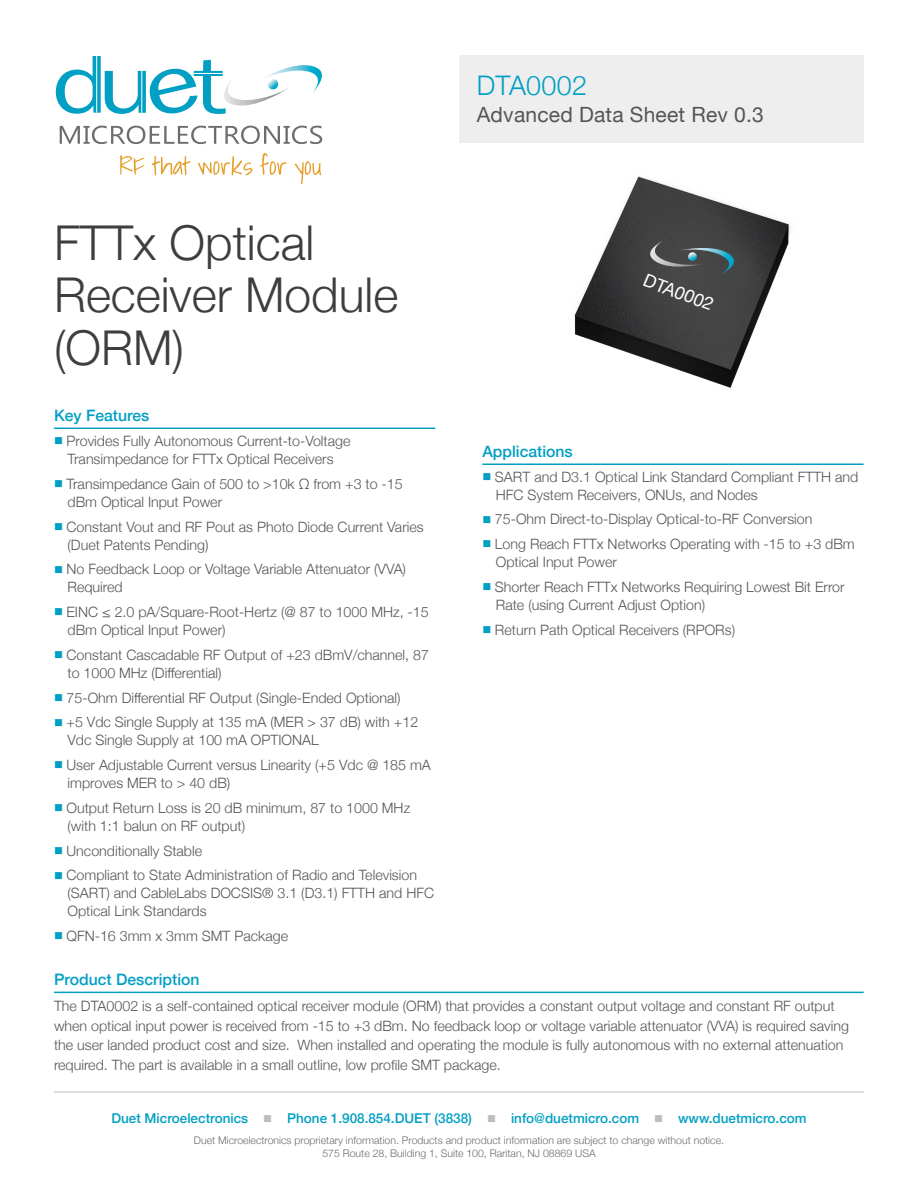
<style>
.page{position:relative;width:918px;height:1188px;background:#fff}
.page>*{position:absolute;margin:0;border:0;box-sizing:border-box;transform-origin:0 0}
.t1{font:300 48px/52.5px "Helvetica Neue";color:#3e3e3f}
.t2{font:300 27px "Helvetica Neue";letter-spacing:.01em;color:#009fc3}
.t3{font:21px "Helvetica Neue";letter-spacing:.01em;color:#545557}
.t4{font:18px "Helvetica Neue";color:#fff}
.t5{font:500 15.75px "Helvetica Neue";color:#009fc3}
.t6{font:300 14.25px/18px "Helvetica Neue";color:#545557}
.t7{font:500 13.5px "Helvetica Neue";color:#009fc3}
.t8{font:300 10.5px/13.5px "Helvetica Neue";color:#6c6d70;text-align:center}
.s1{color:#009fc3}
.s2{color:#bcbdc0}
</style>
<div class="page">
<hr style="left:54px;top:428px;width:381px;height:1px;background:#009fc3">
<hr style="left:482px;top:464px;width:382px;height:1px;background:#009fc3">
<hr style="left:54px;top:992px;width:810px;height:1px;background:#009fc3">
<div style="left:459px;top:55px;width:405px;height:88px;background:#eeeeef"></div>
<hr style="left:54px;top:1092px;width:810px;height:1px;background:#bcbdc0">
<svg style="left:60px;top:126px;width:262px;height:18px"></svg>
<svg style="left:56px;top:56px;width:266px;height:58px"></svg>
<hr style="left:96px;top:56px;width:1px;height:57px;background:#fff">
<hr style="left:141px;top:71px;width:1px;height:42px;background:#fff">
<svg style="left:120px;top:155px;width:24px;height:20px"></svg>
<svg style="left:152px;top:156px;width:39px;height:19px"></svg>
<svg style="left:198px;top:156px;width:55px;height:20px"></svg>
<svg style="left:260px;top:153px;width:27px;height:22px"></svg>
<svg style="left:295px;top:161px;width:26px;height:23px"></svg>
<img style="left:574px;top:176px;width:217px;height:212px">
<svg style="left:642px;top:226px;width:100px;height:63px"></svg>
<h1 class="t1" style="left:54px;top:213px;width:346px">FTTx Optical<br>Receiver Module (ORM)</h1>
<h2 class="t2" style="left:477px;top:63px;width:112px">DTA0002</h2>
<h3 class="t3" style="left:477px;top:99px;width:289px">Advanced Data Sheet Rev 0.3</h3>
<p class="t4" style="left:649px;top:267px;width:75px;rotate:20deg">DTA0002</p>
<p class="t5" style="left:54px;top:403px;width:97px">Key Features</p>
<p class="t6" style="left:54px;top:431px;width:298px;text-align:center"><span class="s1">■</span> Provides Fully Autonomous Current-to-Voltage<br>Transimpedance for FTTx Optical Receivers</p>
<p class="t6" style="left:68px;top:474px;width:337px;text-indent:-13px"><span class="s1">■</span> Transimpedance Gain of 500 to &gt;10k Ω from +3 to -15 dBm Optical Input Power</p>
<p class="t6" style="left:68px;top:517px;width:358px;text-indent:-13px"><span class="s1">■</span> Constant Vout and RF Pout as Photo Diode Current Varies (Duet Patents Pending)</p>
<p class="t6" style="left:68px;top:559px;width:340px;text-indent:-13px"><span class="s1">■</span> No Feedback Loop or Voltage Variable Attenuator (VVA)<br>Required</p>
<p class="t6" style="left:68px;top:602px;width:363px;text-indent:-13px"><span class="s1">■</span> EINC ≤ 2.0 pA/Square-Root-Hertz (@ 87 to 1000 MHz, -15 dBm Optical Input Power)</p>
<p class="t6" style="left:68px;top:645px;width:363px;text-indent:-13px"><span class="s1">■</span> Constant Cascadable RF Output of +23 dBmV/channel, 87 to 1000 MHz (Differential)</p>
<p class="t6" style="left:54px;top:688px;width:348px"><span class="s1">■</span> 75-Ohm Differential RF Output (Single-Ended Optional)</p>
<p class="t6" style="left:68px;top:712px;width:352px;text-indent:-13px"><span class="s1">■</span> +5 Vdc Single Supply at 135 mA (MER &gt; 37 dB) with +12<br>Vdc Single Supply at 100 mA OPTIONAL</p>
<p class="t6" style="left:68px;top:755px;width:365px;text-indent:-13px"><span class="s1">■</span> User Adjustable Current versus Linearity (+5 Vdc @ 185 mA improves MER to &gt; 40 dB)</p>
<p class="t6" style="left:68px;top:798px;width:344px;text-indent:-13px"><span class="s1">■</span> Output Return Loss is 20 dB minimum, 87 to 1000 MHz (with 1:1 balun on RF output)</p>
<p class="t6" style="left:54px;top:841px;width:149px"><span class="s1">■</span> Unconditionally Stable</p>
<p class="t6" style="left:68px;top:865px;width:368px;text-indent:-13px"><span class="s1">■</span> Compliant to State Administration of Radio and Television (SART) and CableLabs DOCSIS® 3.1 (D3.1) FTTH and HFC<br>Optical Link Standards</p>
<p class="t6" style="left:54px;top:926px;width:235px"><span class="s1">■</span> QFN-16 3mm x 3mm SMT Package</p>
<p class="t5" style="left:54px;top:967px;width:147px">Product Description</p>
<p class="t6" style="left:54px;top:995px;width:796px;line-height:19.5px">The DTA0002 is a self-contained optical receiver module (ORM) that provides a constant output voltage and constant RF output when optical input power is received from -15 to +3 dBm. No feedback loop or voltage variable attenuator (VVA) is required saving the user landed product cost and size. When installed and operating the module is fully autonomous with no external attenuation required. The part is available in a small outline, low profile SMT package.</p>
<p class="t5" style="left:482px;top:439px;width:92px">Applications</p>
<p class="t6" style="left:496px;top:466px;width:364px;text-indent:-13px"><span class="s1">■</span> SART and D3.1 Optical Link Standard Compliant FTTH and<br>HFC System Receivers, ONUs, and Nodes</p>
<p class="t6" style="left:483px;top:509px;width:331px"><span class="s1">■</span> 75-Ohm Direct-to-Display Optical-to-RF Conversion</p>
<p class="t6" style="left:496px;top:534px;width:360px;text-indent:-13px"><span class="s1">■</span> Long Reach FTTx Networks Operating with -15 to +3 dBm<br>Optical Input Power</p>
<p class="t6" style="left:496px;top:577px;width:350px;text-indent:-13px"><span class="s1">■</span> Shorter Reach FTTx Networks Requiring Lowest Bit Error<br>Rate (using Current Adjust Option)</p>
<p class="t6" style="left:483px;top:619px;width:254px"><span class="s1">■</span> Return Path Optical Receivers (RPORs)</p>
<p class="t7" style="left:111px;top:1108px;width:697px">Duet Microelectronics <span class="s2">■</span> Phone 1.908.854.DUET (3838) <span class="s2">■</span> info@duetmicro.com <span class="s2">■</span> www.duetmicro.com</p>
<p class="t8" style="left:194px;top:1132px;width:532px">Duet Microelectronics proprietary information. Products and product information are subject to change without notice.<br>575 Route 28, Building 1, Suite 100, Raritan, NJ 08869 USA</p>
</div>
